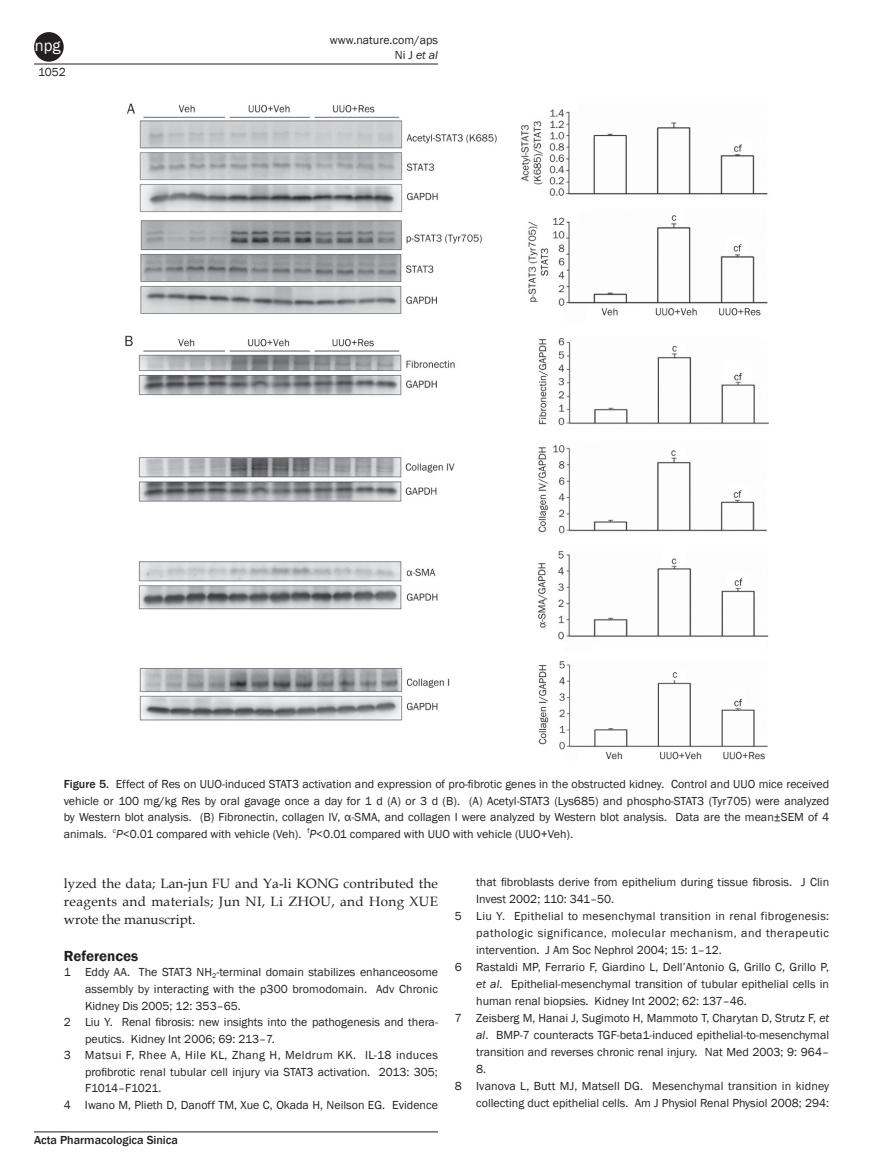
<style>
.page{position:relative;width:893px;height:1170px;background:#fff}
.page>*{position:absolute;margin:0;border:0;box-sizing:border-box;transform-origin:0 0}
.t1{font:16.5px "Franklin Gothic";color:#fff}
.t2{font:15px "Franklin Gothic Demi 2";color:#231f20}
.t3{font:13.5px/18px "Book Antiqua";letter-spacing:.03em;color:#231f20;text-align:justify}
.t4{font:12px/16.5px "Franklin Gothic Book 2";color:#231f20;text-align:justify}
.t5{font:12px/15px "Franklin Gothic";color:#231f20;text-align:right}
.t6{font:12px "Franklin Gothic";letter-spacing:.04em;color:#231f20}
.t7{font:12px "Franklin Gothic Book 2";letter-spacing:.025em;color:#231f20}
.t8{font:12px "Franklin Gothic Book 2";letter-spacing:.03em;color:#231f20}
.t9{font:500 12px "Franklin Gothic";color:#231f20}
.t10{font:12px "Franklin Gothic Book 2";letter-spacing:-.03em;color:#231f20}
.s1{font-style:italic}
.s2{font-family:"Franklin Gothic";font-weight:500}
.s3{font-family:"Franklin Gothic"}
.s4{font-family:"Franklin Gothic";font-style:italic}
.s5{font-family:"Franklin Gothic Book 2"}
</style>
<div class="page">
<hr style="left:34px;top:64px;width:404px;height:1px;background:#231f20">
<hr style="left:34px;top:1131px;width:404px;height:1px;background:#231f20">
<div style="left:34px;top:32px;width:30px;height:30px;background:#231f20;border-radius:50%"></div>
<img style="left:125px;top:103px;width:644px;height:657px">
<h1 class="t1" style="left:35px;top:35px;width:27px">npg</h1>
<p class="t6" style="left:38px;top:64px;width:29px">1052</p>
<p class="t5" style="left:330px;top:32px;width:110px">www.nature.com/aps<br>Ni J <span class="s1">et al</span></p>
<p class="t4" style="left:64px;top:776px;width:767px"><span class="s2">Figure 5.</span> <span class="s3">Effect of Res on UUO-induced</span> STAT3 activation and expression of pro-fibrotic genes in the obstructed kidney. Control and UUO mice received vehicle or 100 mg/kg Res by oral gavage once a day for 1 d (A) or 3 d (B). (A) Acetyl-STAT3 (Lys685) and phospho-STAT3 (Tyr705) were analyzed by Western blot analysis. (B) Fibronectin, collagen IV, α-SMA, and collagen I were analyzed by Western blot analysis. Data are the mean±SEM of 4 animals. <sup>c</sup><span class="s4">P</span>&lt;0.01 compared with vehicle (Veh). <sup>f</sup><span class="s4">P</span>&lt;0.01 compared with UUO with vehicle (UUO+Veh).</p>
<p class="t3" style="left:64px;top:873px;width:376px">lyzed the data; Lan-jun FU and Ya-li KONG contributed the reagents and materials; Jun NI, Li ZHOU, and Hong XUE wrote the manuscript.</p>
<p class="t2" style="left:64px;top:946px;width:76px">References</p>
<p class="t5" style="left:64px;top:965px;width:376px"><span class="s5">1 Eddy AA. The STAT3 NH</span><sub>2</sub>-terminal domain stabilizes enhanceosome</p>
<p class="t4" style="left:85px;top:980px;width:354px">assembly by interacting with the p300 bromodomain. Adv Chronic</p>
<p class="t4" style="left:85px;top:997px;width:157px">Kidney Dis 2005; 12: 353–65.</p>
<p class="t4" style="left:64px;top:1013px;width:375px">2 Liu Y. Renal fibrosis: new insights into the pathogenesis and thera-</p>
<p class="t4" style="left:85px;top:1030px;width:191px">peutics. Kidney Int 2006; 69: 213–7.</p>
<p class="t8" style="left:64px;top:1047px;width:376px">3 Matsui F, Rhee A, Hile KL, Zhang H, Meldrum KK. IL-18 induces</p>
<p class="t4" style="left:85px;top:1063px;width:354px">profibrotic renal tubular cell injury via STAT3 activation. 2013: 305;</p>
<p class="t10" style="left:85px;top:1080px;width:78px">F1014–F1021.</p>
<p class="t4" style="left:64px;top:1096px;width:376px">4 Iwano M, Plieth D, Danoff TM, Xue C, Okada H, Neilson EG. Evidence</p>
<p class="t9" style="left:34px;top:1132px;width:145px">Acta Pharmacologica Sinica</p>
<p class="t4" style="left:476px;top:874px;width:354px">that fibroblasts derive from epithelium during tissue fibrosis. J Clin</p>
<p class="t4" style="left:476px;top:891px;width:140px">Invest 2002; 110: 341–50.</p>
<p class="t7" style="left:455px;top:908px;width:376px">5 Liu Y. Epithelial to mesenchymal transition in renal fibrogenesis:</p>
<p class="t6" style="left:476px;top:925px;width:354px">pathologic significance, molecular mechanism, and therapeutic</p>
<p class="t4" style="left:476px;top:942px;width:247px">intervention. J Am Soc Nephrol 2004; 15: 1–12.</p>
<p class="t4" style="left:455px;top:959px;width:376px">6 Rastaldi MP, Ferrario F, Giardino L, Dell’Antonio G, Grillo C, Grillo P,</p>
<p class="t4" style="left:476px;top:976px;width:354px"><span class="s4">et al</span>. Epithelial-mesenchymal transition of tubular epithelial cells in</p>
<p class="t4" style="left:476px;top:993px;width:272px">human renal biopsies. Kidney Int 2002; 62: 137–46.</p>
<p class="t4" style="left:455px;top:1010px;width:376px">7 Zeisberg M, Hanai J, Sugimoto H, Mammoto T, Charytan D, Strutz F, <span class="s4">et</span></p>
<p class="t4" style="left:476px;top:1027px;width:354px"><span class="s4">al</span>. BMP-7 counteracts TGF-beta1-induced epithelial-to-mesenchymal</p>
<p class="t4" style="left:476px;top:1043px;width:354px">transition and reverses chronic renal injury. Nat Med 2003; 9: 964–</p>
<p class="t4" style="left:476px;top:1060px;width:12px">8.</p>
<p class="t4" style="left:455px;top:1077px;width:376px">8 Ivanova L, Butt MJ, Matsell DG. Mesenchymal transition in kidney</p>
<p class="t4" style="left:476px;top:1094px;width:354px">collecting duct epithelial cells. Am J Physiol Renal Physiol 2008; 294<span class="s3">:</span></p>
</div>
